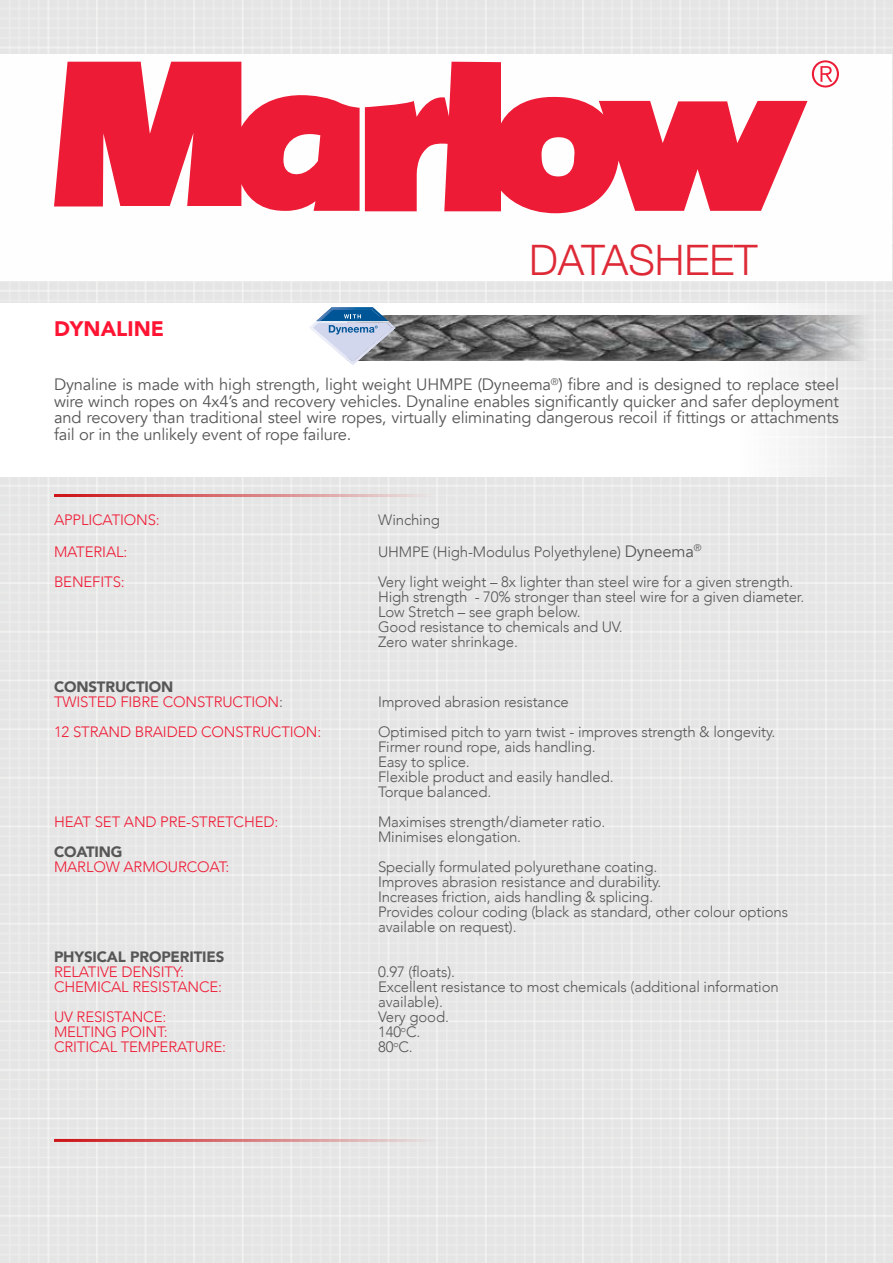
<style>
.page{position:relative;width:893px;height:1263px;background:#e5e6e5}
.page>*{position:absolute;margin:0;border:0;box-sizing:border-box;transform-origin:0 0}
.t1{font:300 42px "Helvetica Neue";color:#de2936}
.t2{font:900 21px "Avenir";color:#ff1433}
.t3{font:16.5px/16.5px "Avenir";letter-spacing:-.01em;color:#575756;text-align:justify}
.t4{font:300 15px/15px "Avenir";letter-spacing:-.01em;color:#575756}
.t5{font:300 15px/15px "Avenir";letter-spacing:-.01em;color:#ef1b35}
.t6{font:900 15px "Avenir";letter-spacing:-.01em;color:#575756}
.s1{font-weight:400;font-size:16.5px}
.s2{font-weight:900;color:#575756}
.s3{color:#575756}
</style>
<div class="page">
<div style="left:0;top:303px;width:893px;height:174px;background:#fff"></div>
<img style="left:396px;top:315px;width:497px;height:46px">
<img style="left:0;top:54px;width:891px;height:227px">
<hr style="left:54px;top:1139px;width:392px;height:3px;background:#cd171a">
<svg style="left:54px;top:62px;width:306px;height:150px;fill:#ed1b35"></svg>
<svg style="left:365px;top:62px;width:442px;height:152px;fill:#ed1b35"></svg>
<svg style="left:812px;top:60px;width:27px;height:27px"></svg>
<svg style="left:309px;top:307px;width:87px;height:58px"></svg>
<hr style="left:54px;top:494px;width:392px;height:3px;background:#cd171a">
<h2 class="t2" style="left:54px;top:311px;width:112px">DYNALINE</h2>
<h1 class="t1" style="left:529px;top:226px;width:230px">DATASHEET</h1>
<p class="t3" style="left:54px;top:377px;width:786px">Dynaline is made with high strength, light weight UHMPE (Dyneema<sup>®</sup>) fibre and is designed to replace steel wire winch ropes on 4x4’s and recovery vehicles. Dynaline enables significantly quicker and safer deployment and recovery than traditional steel wire ropes, virtually eliminating dangerous recoil if fittings or attachments fail or in the unlikely event of rope failure.</p>
<p class="t5" style="left:54px;top:513px;width:107px">APPLICATIONS:</p>
<p class="t4" style="left:378px;top:513px;width:64px">Winching</p>
<p class="t5" style="left:54px;top:544px;width:75px">MATERIAL:</p>
<p class="t4" style="left:378px;top:544px;width:325px">UHMPE (High-Modulus Polyethylene) <span class="s1">Dyneema</span><sup>®</sup></p>
<p class="t5" style="left:54px;top:574px;width:72px">BENEFITS:</p>
<p class="t4" style="left:378px;top:574px;width:428px">Very light weight – 8x lighter than steel wire for a given strength.<br>High strength - 70% stronger than steel wire for a given diameter.<br>Low Stretch – see graph below.<br>Good resistance to chemicals and UV.<br>Zero water shrinkage.</p>
<p class="t5" style="left:54px;top:679px;width:231px"><span class="s2">CONSTRUCTION<br></span>TWISTED FIBRE CONSTRUCTION<span class="s3">:</span></p>
<p class="t4" style="left:378px;top:694px;width:192px">Improved abrasion resistance</p>
<p class="t5" style="left:54px;top:724px;width:269px">12 STRAND BRAIDED CONSTRUCTION:</p>
<p class="t4" style="left:378px;top:724px;width:399px">Optimised pitch to yarn twist - improves strength &amp; longevity.<br>Firmer round rope, aids handling.<br>Easy to splice.<br>Flexible product and easily handled.<br>Torque balanced.</p>
<p class="t5" style="left:54px;top:814px;width:226px">HEAT SET AND PRE-STRETCHED:</p>
<p class="t4" style="left:378px;top:814px;width:229px">Maximises strength/diameter ratio.<br>Minimises elongation.</p>
<p class="t6" style="left:54px;top:839px;width:70px">COATING</p>
<p class="t5" style="left:54px;top:859px;width:177px">MARLOW ARMOURCOAT:</p>
<p class="t4" style="left:378px;top:859px;width:412px">Specially formulated polyurethane coating.<br>Improves abrasion resistance and durability.<br>Increases friction, aids handling &amp; splicing.<br>Provides colour coding (black as standard, other colour options available on request).</p>
<p class="t6" style="left:54px;top:944px;width:172px">PHYSICAL PROPERITIES</p>
<p class="t5" style="left:54px;top:964px;width:132px">RELATIVE DENSITY:</p>
<p class="t4" style="left:378px;top:964px;width:78px">0.97 (floats).</p>
<p class="t5" style="left:54px;top:979px;width:170px">CHEMICAL RESISTANCE:</p>
<p class="t4" style="left:378px;top:979px;width:402px">Excellent resistance to most chemicals (additional information available).</p>
<p class="t5" style="left:54px;top:1009px;width:114px">UV RESISTANCE:</p>
<p class="t4" style="left:378px;top:1009px;width:72px">Very good.</p>
<p class="t5" style="left:54px;top:1024px;width:115px">MELTING POINT:</p>
<p class="t4" style="left:378px;top:1024px;width:44px">140<sup>o</sup>C.</p>
<p class="t5" style="left:54px;top:1039px;width:174px">CRITICAL TEMPERATURE:</p>
<p class="t4" style="left:378px;top:1039px;width:36px">80<sup>o</sup>C.</p>
</div>
